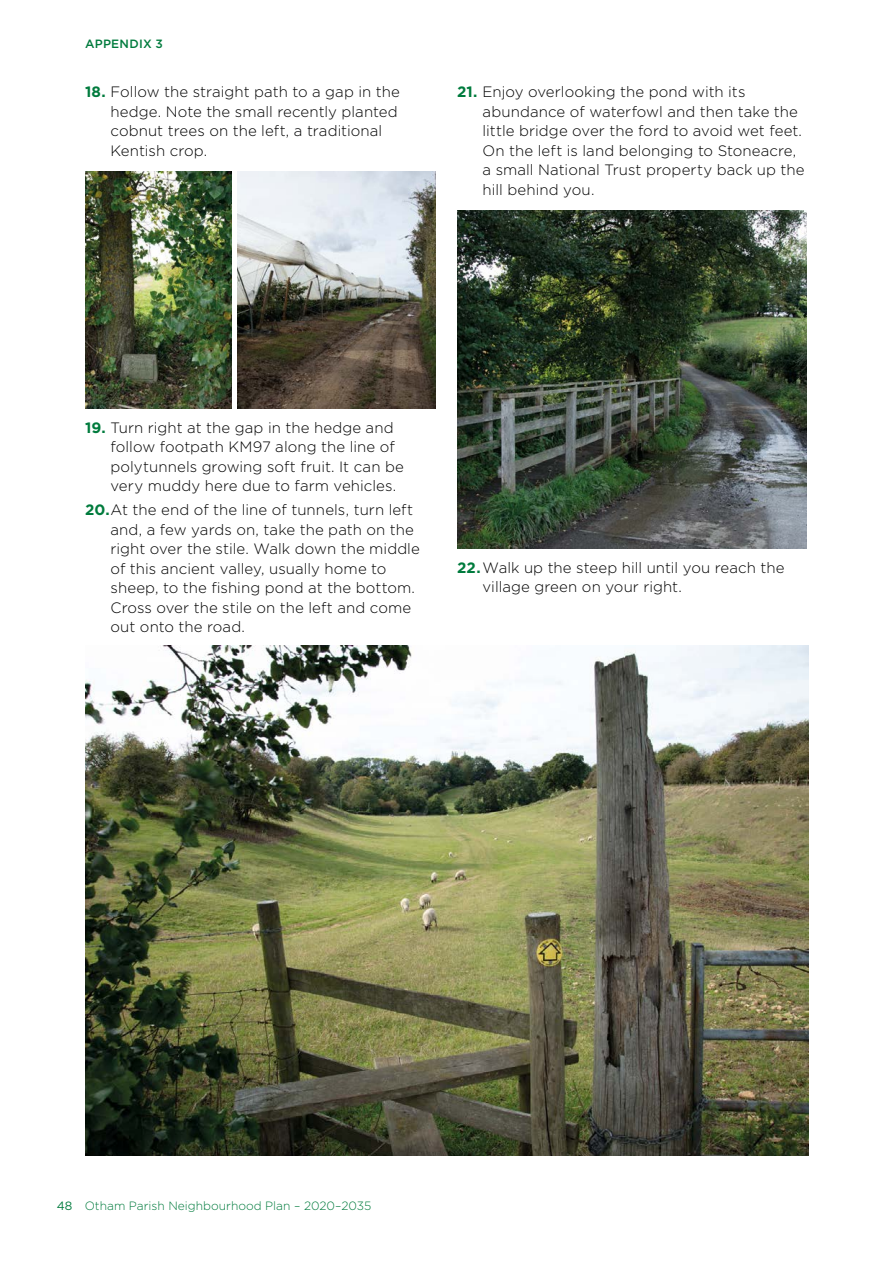
<style>
.page{position:relative;width:893px;height:1263px;background:#fff}
.page>*{position:absolute;margin:0;border:0;box-sizing:border-box;transform-origin:0 0}
.t1{font:300 15px/19.5px "Gotham";letter-spacing:.005em;color:#000}
.t2{font:300 12px "Gotham";color:#007b3d}
.t3{font:500 12px "Gotham";letter-spacing:.02em;color:#007b3d}
.s1{font-weight:700;color:#007b3d}
.s2{font-weight:400}
</style>
<div class="page">
<img style="left:85px;top:171px;width:146px;height:238px">
<img style="left:457px;top:210px;width:349px;height:339px">
<img style="left:85px;top:645px;width:723px;height:510px">
<img style="left:237px;top:171px;width:198px;height:237px">
<p class="t3" style="left:85px;top:36px;width:79px">APPENDIX 3</p>
<p class="t1" style="left:111px;top:82px;width:291px;text-indent:-26px"><span class="s1">18.</span> Follow the straight path to a gap in the hedge. Note the small recently planted cobnut trees on the left, a traditional Kentish crop.</p>
<p class="t1" style="left:483px;top:82px;width:324px;text-indent:-26px"><span class="s1">21.</span> Enjoy overlooking the pond with its abundance of waterfowl and then take the little bridge over the ford to avoid wet feet.<br>On the left is land belonging to Stoneacre, a small National Trust property back up the hill behind you.</p>
<p class="t1" style="left:111px;top:417px;width:295px;text-indent:-26px"><span class="s1">19.</span> Turn right at the gap in the hedge and follow footpath KM97 along the line of polytunnels growing soft fruit. It can be very muddy here due to farm vehicles.</p>
<p class="t1" style="left:111px;top:500px;width:311px;text-indent:-26px"><span class="s1">20.</span>At the end of the line of tunnels, turn left and, a few yards on, take the path on the right over the stile. Walk down the middle of this ancient valley, usually home to sheep, to the fishing pond at the bottom.<br>Cross over the stile on the left and come out onto the road.</p>
<p class="t1" style="left:483px;top:557px;width:303px;text-indent:-26px"><span class="s1">22.</span>Walk up the steep hill until you reach the village green on your right.</p>
<p class="t2" style="left:57px;top:1198px;width:316px"><span class="s2">48</span> Otham Parish Neighbourhood Plan – 2020–2035</p>
</div>
